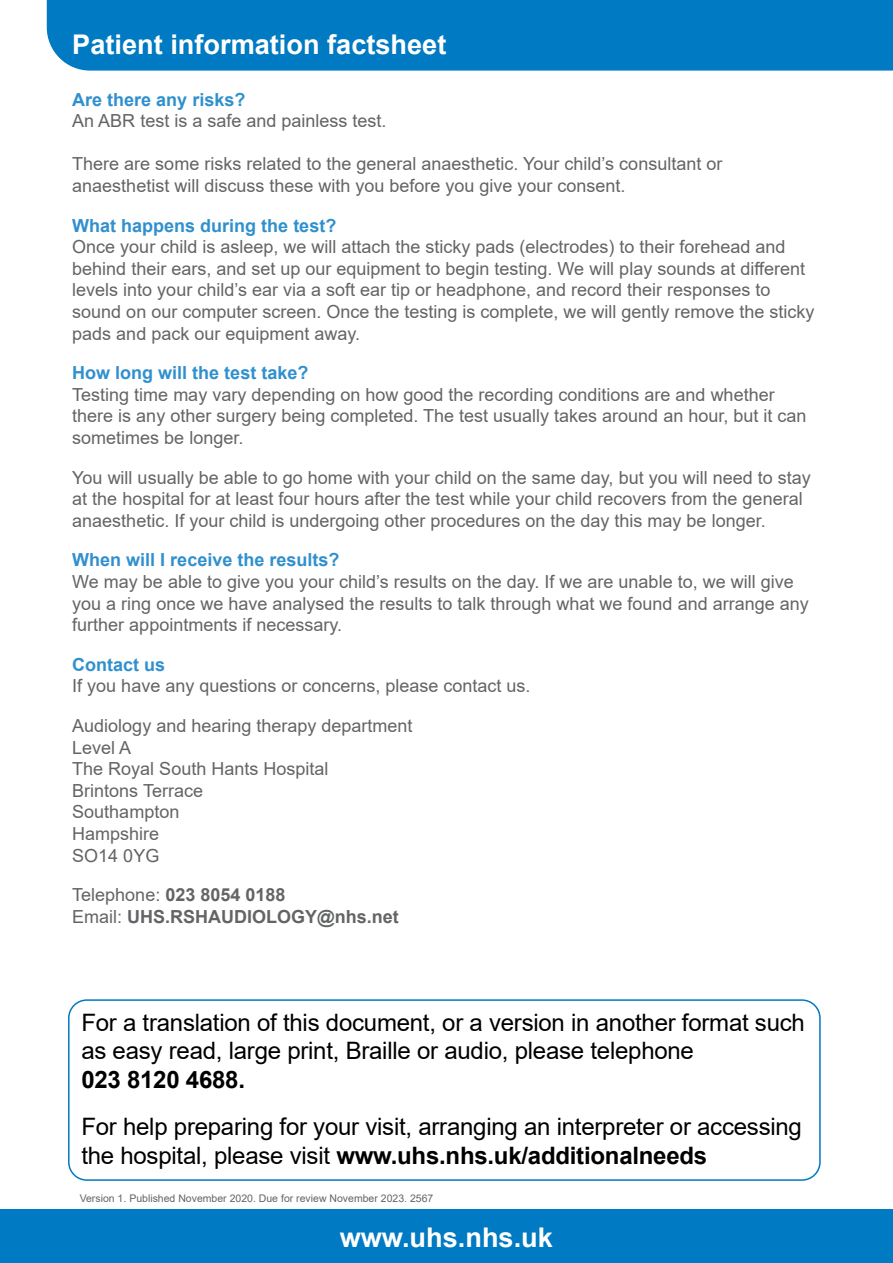
<style>
.page{position:relative;width:893px;height:1263px;background:#fff}
.page>*{position:absolute;margin:0;border:0;box-sizing:border-box;transform-origin:0 0}
.t1{font:700 27.15px "Arial";color:#fff}
.t2{font:24px/28.8px "Arial";letter-spacing:-.01em;color:#000}
.t3{font:700 24px "Arial";letter-spacing:-.01em;color:#000}
.t4{font:18px/21.6px "Arial";color:#636466}
.t5{font:700 18px "Arial";color:#3090ce}
.t6{font:700 18px/21.6px "Arial";color:#636466}
.t7{font:10.5px "Arial";color:#636466}
.s1{font-weight:400}
.s2{font-weight:700}
</style>
<div class="page">
<div style="left:0;top:1209px;width:893px;height:54px;background:#007ac2"></div>
<div style="left:46px;top:0;width:847px;height:71px;background:#007ac2"></div>
<div style="left:68px;top:999px;width:753px;height:182px;border:2px solid #0079c1;border-radius:18px"></div>
<h1 class="t1" style="left:72px;top:25px;width:376px">Patient information factsheet</h1>
<p class="t5" style="left:72px;top:87px;width:175px">Are there any risks?</p>
<p class="t4" style="left:72px;top:110px;width:316px">An ABR test is a safe and painless test.</p>
<p class="t4" style="left:72px;top:153px;width:652px">There are some risks related to the general anaesthetic. Your child’s consultant or anaesthetist will discuss these with you before you give your consent.</p>
<p class="t5" style="left:72px;top:213px;width:266px">What happens during the test?</p>
<p class="t4" style="left:72px;top:236px;width:744px">Once your child is asleep, we will attach the sticky pads (electrodes) to their forehead and behind their ears, and set up our equipment to begin testing. We will play sounds at different levels into your child’s ear via a soft ear tip or headphone, and record their responses to sound on our computer screen. Once the testing is complete, we will gently remove the sticky pads and pack our equipment away.</p>
<p class="t5" style="left:72px;top:360px;width:238px">How long will the test take?</p>
<p class="t4" style="left:72px;top:384px;width:736px">Testing time may vary depending on how good the recording conditions are and whether there is any other surgery being completed. The test usually takes around an hour, but it can sometimes be longer.</p>
<p class="t4" style="left:72px;top:466px;width:740px">You will usually be able to go home with your child on the same day, but you will need to stay at the hospital for at least four hours after the test while your child recovers from the general anaesthetic. If your child is undergoing other procedures on the day this may be longer.</p>
<p class="t5" style="left:72px;top:547px;width:269px">When will I receive the results?</p>
<p class="t4" style="left:72px;top:571px;width:738px">We may be able to give you your child’s results on the day. If we are unable to, we will give you a ring once we have analysed the results to talk through what we found and arrange any further appointments if necessary.</p>
<p class="t5" style="left:72px;top:652px;width:95px">Contact us</p>
<p class="t4" style="left:72px;top:675px;width:460px">If you have any questions or concerns, please contact us.</p>
<p class="t4" style="left:72px;top:715px;width:342px">Audiology and hearing therapy department<br>Level A<br>The Royal South Hants Hospital<br>Brintons Terrace<br>Southampton<br>Hampshire<br>SO14 0YG</p>
<p class="t6" style="left:72px;top:884px;width:328px"><span class="s1">Telephone:</span> 023 8054 0188<br><span class="s1">Email:</span> UHS.RSHAUDIOLOGY@nhs.net</p>
<h2 class="t2" style="left:81px;top:1008px;width:725px">For a translation of this document, or a version in another format such as easy read, large print, Braille or audio, please telephone</h2>
<h2 class="t3" style="left:81px;top:1063px;width:165px">023 8120 4688.</h2>
<h2 class="t2" style="left:81px;top:1112px;width:722px">For help preparing for your visit, arranging an interpreter or accessing the hospital, please visit <span class="s2">www.uhs.nhs.uk/additionalneeds</span></h2>
<p class="t7" style="left:80px;top:1190px;width:355px">Version 1. Published November 2020. Due for review November 2023. 2567</p>
<h1 class="t1" style="left:340px;top:1218px;width:215px">www.uhs.nhs.uk</h1>
</div>
